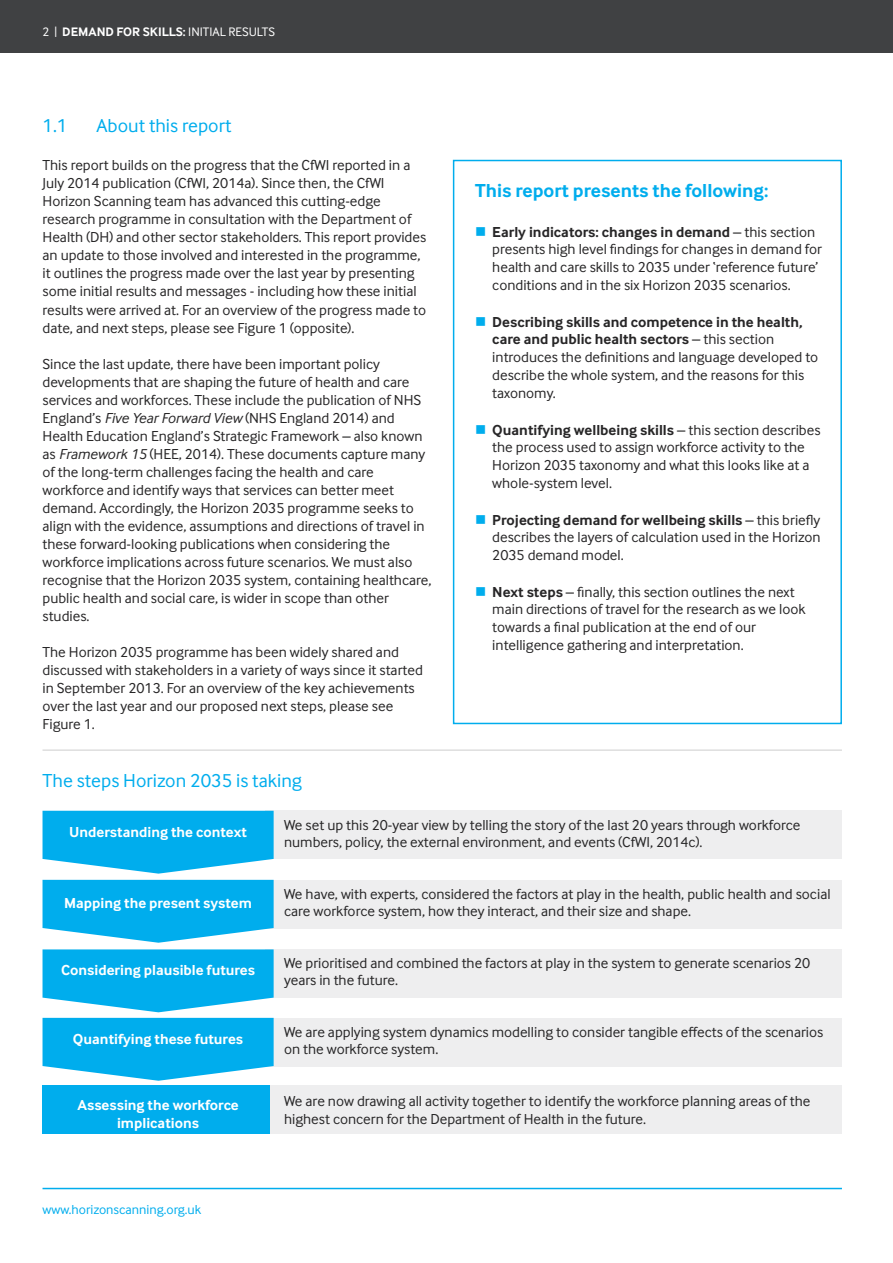
<style>
.page{position:relative;width:893px;height:1263px;background:#fff}
.page>*{position:absolute;margin:0;border:0;box-sizing:border-box;transform-origin:0 0}
.t1{font:19.5px "Inter Face";color:#00aded}
.t2{font:700 19.5px "Inter Face";color:#00aded}
.t3{font:15px/18px "Inter Face";color:#272627}
.t4{font:700 15px/18px "Inter Face";color:#fff;text-align:center}
.t5{font:700 15px/16.5px "Inter Face";color:#272627}
.t6{font:13.5px "Inter Face";color:#00aded}
.t7{font:12.75px "Inter Face Typo";color:#fff}
.s1{font-weight:700}
.s2{font-style:italic}
.s3{color:#00aded}
.s4{font-weight:400}
</style>
<div class="page">
<div style="left:261px;top:1086px;width:581px;height:48px;background:#eeeeef"></div>
<div style="left:266px;top:1018px;width:576px;height:48px;background:#eeeeef"></div>
<svg style="left:43px;top:1018px;width:231px;height:63px;background:#1eb6ef"></svg>
<div style="left:266px;top:949px;width:576px;height:49px;background:#eeeeef"></div>
<svg style="left:43px;top:949px;width:231px;height:63px;background:#1eb6ef"></svg>
<div style="left:266px;top:880px;width:576px;height:48px;background:#eeeeef"></div>
<svg style="left:43px;top:880px;width:231px;height:63px;background:#1eb6ef"></svg>
<div style="left:266px;top:811px;width:576px;height:48px;background:#eeeeef"></div>
<div style="left:0;top:0;width:893px;height:53px;background:#404143"></div>
<hr style="left:43px;top:1188px;width:799px;height:1px;background:#00aded">
<div style="left:453px;top:160px;width:389px;height:564px;border:2px solid #00aded"></div>
<svg style="left:43px;top:811px;width:231px;height:63px;background:#1fb7ef"></svg>
<div style="left:43px;top:1086px;width:227px;height:48px;background:#00aded"></div>
<hr style="left:43px;top:749px;width:799px;height:2px;background:#dedede">
<p class="t7" style="left:43px;top:23px;width:234px">2 | <span class="s1">DEMAND FOR SKILLS:</span> INITIAL RESULTS</p>
<h1 class="t1" style="left:43px;top:113px;width:26px">1.1</h1>
<h1 class="t1" style="left:97px;top:113px;width:137px">About this report</h1>
<p class="t3" style="left:43px;top:156px;width:385px">This report builds on the progress that the CfWI reported in a July 2014 publication (CfWI, 2014a). Since then, the CfWI Horizon Scanning team has advanced this cutting-edge research programme in consultation with the Department of Health (DH) and other sector stakeholders. This report provides an update to those involved and interested in the programme, it outlines the progress made over the last year by presenting some initial results and messages - including how these initial results were arrived at. For an overview of the progress made to date, and next steps, please see Figure 1 (opposite).</p>
<p class="t3" style="left:43px;top:354px;width:390px">Since the last update, there have been important policy developments that are shaping the future of health and care services and workforces. These include the publication of NHS England’s <span class="s2">Five Year Forward View</span> (NHS England 2014) and Health Education England’s Strategic Framework – also known as <span class="s2">Framework 15</span> (HEE, 2014). These documents capture many of the long-term challenges facing the health and care workforce and identify ways that services can better meet demand. Accordingly, the Horizon 2035 programme seeks to align with the evidence, assumptions and directions of travel in these forward-looking publications when considering the workforce implications across future scenarios. We must also recognise that the Horizon 2035 system, containing healthcare, public health and social care, is wider in scope than other studies.</p>
<p class="t3" style="left:43px;top:642px;width:382px">The Horizon 2035 programme has been widely shared and discussed with stakeholders in a variety of ways since it started in September 2013. For an overview of the key achievements over the last year and our proposed next steps, please see Figure 1.</p>
<h1 class="t1" style="left:43px;top:768px;width:261px">The steps Horizon 2035 is taking</h1>
<h1 class="t2" style="left:475px;top:179px;width:295px">This report presents the following:</h1>
<p class="t3" style="left:492px;top:223px;width:331px;line-height:16.5px;text-indent:-17px"><span class="s3">■</span> <span class="s1">Early indicators: changes in demand</span> – this section presents high level findings for changes in demand for</p>
<p class="t3" style="left:492px;top:257px;width:328px">health and care skills to 2035 under ‘reference future’ conditions and in the six Horizon 2035 scenarios.</p>
<p class="t5" style="left:492px;top:313px;width:312px;text-indent:-17px"><span class="s3">■</span> Describing skills and competence in the health, care and public health sectors <span class="s4">– this section</span></p>
<p class="t3" style="left:492px;top:347px;width:328px">introduces the definitions and language developed to describe the whole system, and the reasons for this taxonomy.</p>
<p class="t3" style="left:475px;top:421px;width:347px;line-height:16.5px;text-align:center"><span class="s3">■</span> <span class="s1">Quantifying wellbeing skills</span> – this section describes the process used to assign workforce activity to the</p>
<p class="t3" style="left:492px;top:455px;width:319px">Horizon 2035 taxonomy and what this looks like at a whole-system level.</p>
<p class="t3" style="left:475px;top:511px;width:347px;line-height:16.5px;text-align:right"><span class="s3">■</span> <span class="s1">Projecting demand for wellbeing skills</span> – this briefly describes the layers of calculation used in the Horizon</p>
<p class="t3" style="left:492px;top:545px;width:133px">2035 demand model.</p>
<p class="t3" style="left:492px;top:583px;width:315px;line-height:16.5px;text-indent:-17px"><span class="s3">■</span> <span class="s1">Next steps</span> – finally, this section outlines the next main directions of travel for the research as we look</p>
<p class="t3" style="left:492px;top:617px;width:265px">towards a final publication at the end of our intelligence gathering and interpretation.</p>
<p class="t4" style="left:69px;top:823px;width:179px">Understanding the context</p>
<p class="t4" style="left:64px;top:893px;width:189px">Mapping the present system</p>
<p class="t4" style="left:61px;top:961px;width:196px">Considering plausible futures</p>
<p class="t4" style="left:73px;top:1030px;width:172px">Quantifying these futures</p>
<p class="t4" style="left:77px;top:1096px;width:163px">Assessing the workforce implications</p>
<p class="t3" style="left:284px;top:816px;width:518px;line-height:17.2px">We set up this 20-year view by telling the story of the last 20 years through workforce numbers, policy, the external environment, and events (CfWI, 2014c).</p>
<p class="t3" style="left:284px;top:885px;width:548px;line-height:17.2px">We have, with experts, considered the factors at play in the health, public health and social care workforce system, how they interact, and their size and shape.</p>
<p class="t3" style="left:284px;top:954px;width:528px;line-height:17.2px">We prioritised and combined the factors at play in the system to generate scenarios 20 years in the future.</p>
<p class="t3" style="left:284px;top:1023px;width:541px;line-height:17.2px">We are applying system dynamics modelling to consider tangible effects of the scenarios on the workforce system.</p>
<p class="t3" style="left:284px;top:1092px;width:528px;line-height:17.2px">We are now drawing all activity together to identify the workforce planning areas of the highest concern for the Department of Health in the future.</p>
<p class="t6" style="left:43px;top:1201px;width:160px">www.horizonscanning.org.uk</p>
</div>
